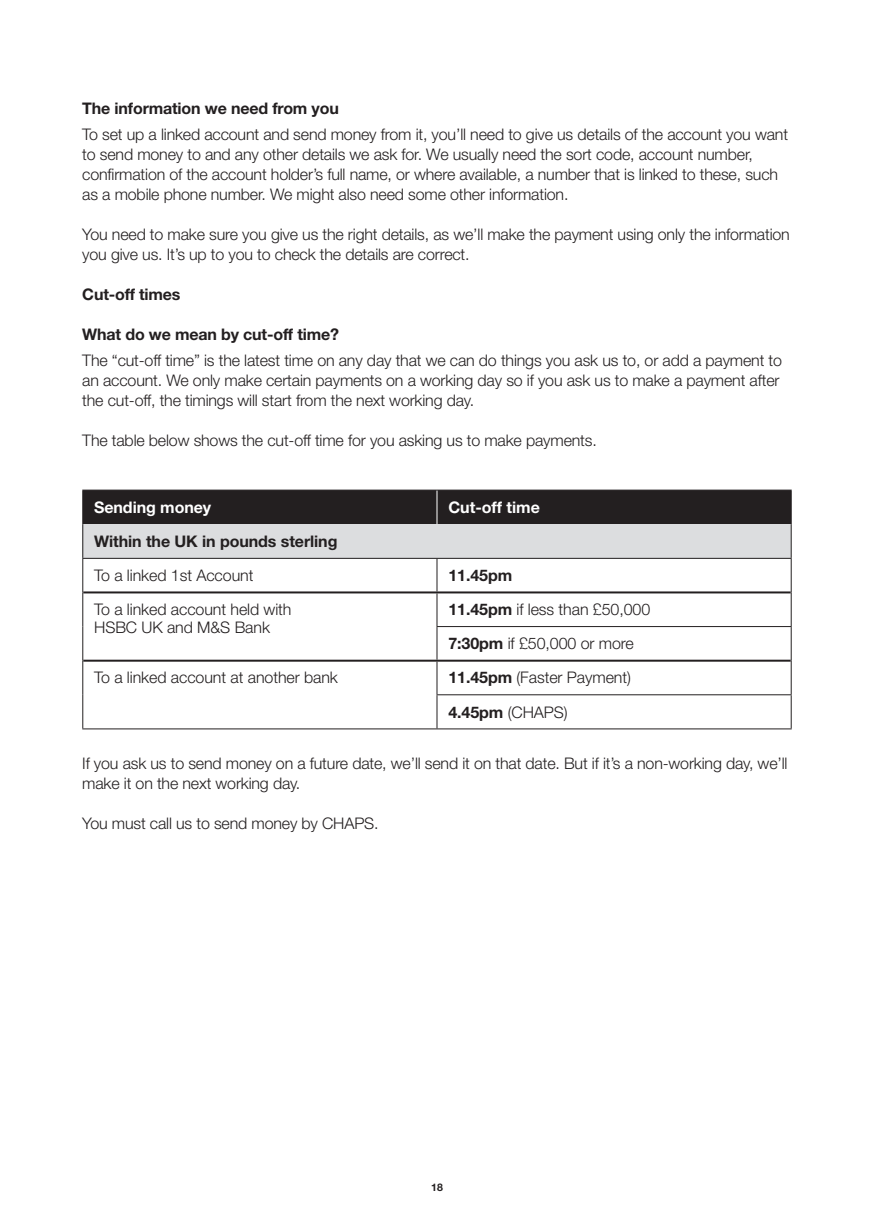
<style>
.page{position:relative;width:874px;height:1225px;background:#fff}
.page>*{position:absolute;margin:0;border:0;box-sizing:border-box;transform-origin:0 0}
.t1{font:300 16px/20px "Helvetica Neue LT Std";letter-spacing:-.01em;color:#231f20}
.t2{font:700 16px "Helvetica Neue LT Std";letter-spacing:-.01em;color:#231f20}
.t3{font:700 16px "Helvetica Neue LT Std";letter-spacing:-.005em;color:#fff}
.t4{font:700 10.4px "Helvetica Neue LT Std";color:#231f20}
.s1{font-weight:700}
</style>
<div class="page">
<div style="left:83px;top:490px;width:707px;height:34px;background:#231f20"></div>
<div style="left:83px;top:524px;width:707px;height:34px;background:#dcdddf"></div>
<hr style="left:82px;top:558px;width:355px;height:1px;background:#231f20">
<hr style="left:437px;top:558px;width:354px;height:1px;background:#231f20">
<hr style="left:436px;top:626px;width:355px;height:1px;background:#231f20">
<hr style="left:436px;top:694px;width:355px;height:1px;background:#231f20">
<hr style="left:82px;top:728px;width:355px;height:1px;background:#231f20">
<hr style="left:437px;top:728px;width:354px;height:1px;background:#231f20">
<hr style="left:82px;top:524px;width:1px;height:34px;background:#231f20">
<hr style="left:790px;top:524px;width:1px;height:34px;background:#231f20">
<hr style="left:82px;top:559px;width:1px;height:33px;background:#231f20">
<hr style="left:436px;top:559px;width:1px;height:32px;background:#231f20">
<hr style="left:790px;top:559px;width:1px;height:33px;background:#231f20">
<hr style="left:82px;top:592px;width:1px;height:34px;background:#231f20">
<hr style="left:436px;top:593px;width:1px;height:33px;background:#231f20">
<hr style="left:790px;top:592px;width:1px;height:34px;background:#231f20">
<hr style="left:82px;top:626px;width:1px;height:34px;background:#231f20">
<hr style="left:436px;top:627px;width:1px;height:32px;background:#231f20">
<hr style="left:790px;top:627px;width:1px;height:33px;background:#231f20">
<hr style="left:82px;top:660px;width:1px;height:35px;background:#231f20">
<hr style="left:436px;top:661px;width:1px;height:33px;background:#231f20">
<hr style="left:790px;top:660px;width:1px;height:34px;background:#231f20">
<hr style="left:82px;top:695px;width:1px;height:33px;background:#231f20">
<hr style="left:436px;top:695px;width:1px;height:33px;background:#231f20">
<hr style="left:790px;top:695px;width:1px;height:33px;background:#231f20">
<hr style="left:82px;top:489px;width:355px;height:1px;background:#231f20">
<hr style="left:82px;top:490px;width:1px;height:34px;background:#231f20">
<hr style="left:437px;top:489px;width:354px;height:1px;background:#231f20">
<hr style="left:436px;top:490px;width:1px;height:34px;background:#fff">
<hr style="left:83px;top:591px;width:354px;height:2px;background:#231f20">
<hr style="left:437px;top:591px;width:353px;height:2px;background:#231f20">
<hr style="left:83px;top:659px;width:354px;height:2px;background:#231f20">
<hr style="left:437px;top:659px;width:353px;height:2px;background:#231f20">
<hr style="left:790px;top:490px;width:1px;height:34px;background:#231f20">
<p class="t2" style="left:82px;top:98px;width:258px">The information we need from you</p>
<p class="t1" style="left:82px;top:123px;width:707px">To set up a linked account and send money from it, you’ll need to give us details of the account you want to send money to and any other details we ask for. We usually need the sort code, account number, confirmation of the account holder’s full name, or where available, a number that is linked to these, such as a mobile phone number. We might also need some other information.</p>
<p class="t1" style="left:82px;top:223px;width:708px">You need to make sure you give us the right details, as we’ll make the payment using only the information you give us. It’s up to you to check the details are correct.</p>
<p class="t2" style="left:82px;top:284px;width:100px">Cut-off times</p>
<p class="t2" style="left:82px;top:324px;width:258px">What do we mean by cut-off time?</p>
<p class="t1" style="left:82px;top:349px;width:701px">The “cut-off time” is the latest time on any day that we can do things you ask us to, or add a payment to an account. We only make certain payments on a working day so if you ask us to make a payment after the cut-off, the timings will start from the next working day.</p>
<p class="t1" style="left:82px;top:429px;width:516px">The table below shows the cut-off time for you asking us to make payments.</p>
<p class="t3" style="left:94px;top:497px;width:118px">Sending money</p>
<p class="t3" style="left:448px;top:497px;width:93px">Cut-off time</p>
<p class="t2" style="left:94px;top:531px;width:245px">Within the UK in pounds sterling</p>
<p class="t1" style="left:94px;top:565px;width:161px">To a linked 1st Account</p>
<p class="t2" style="left:448px;top:565px;width:65px">11.45pm</p>
<p class="t1" style="left:94px;top:599px;width:199px">To a linked account held with</p>
<p class="t1" style="left:94px;top:617px;width:177px">HSBC UK and M&amp;S Bank</p>
<p class="t1" style="left:448px;top:599px;width:203px"><span class="s1">11.45pm</span> if less than £50,000</p>
<p class="t1" style="left:448px;top:633px;width:187px"><span class="s1">7:30pm</span> if £50,000 or more</p>
<p class="t1" style="left:94px;top:667px;width:245px">To a linked account at another bank</p>
<p class="t1" style="left:448px;top:667px;width:184px"><span class="s1">11.45pm</span> (Faster Payment)</p>
<p class="t1" style="left:448px;top:701px;width:121px"><span class="s1">4.45pm</span> (CHAPS)</p>
<p class="t1" style="left:82px;top:753px;width:706px">If you ask us to send money on a future date, we’ll send it on that date. But if it’s a non-working day, we’ll make it on the next working day.</p>
<p class="t1" style="left:82px;top:813px;width:298px">You must call us to send money by CHAPS.</p>
<p class="t4" style="left:431px;top:1180px;width:13px">18</p>
</div>
